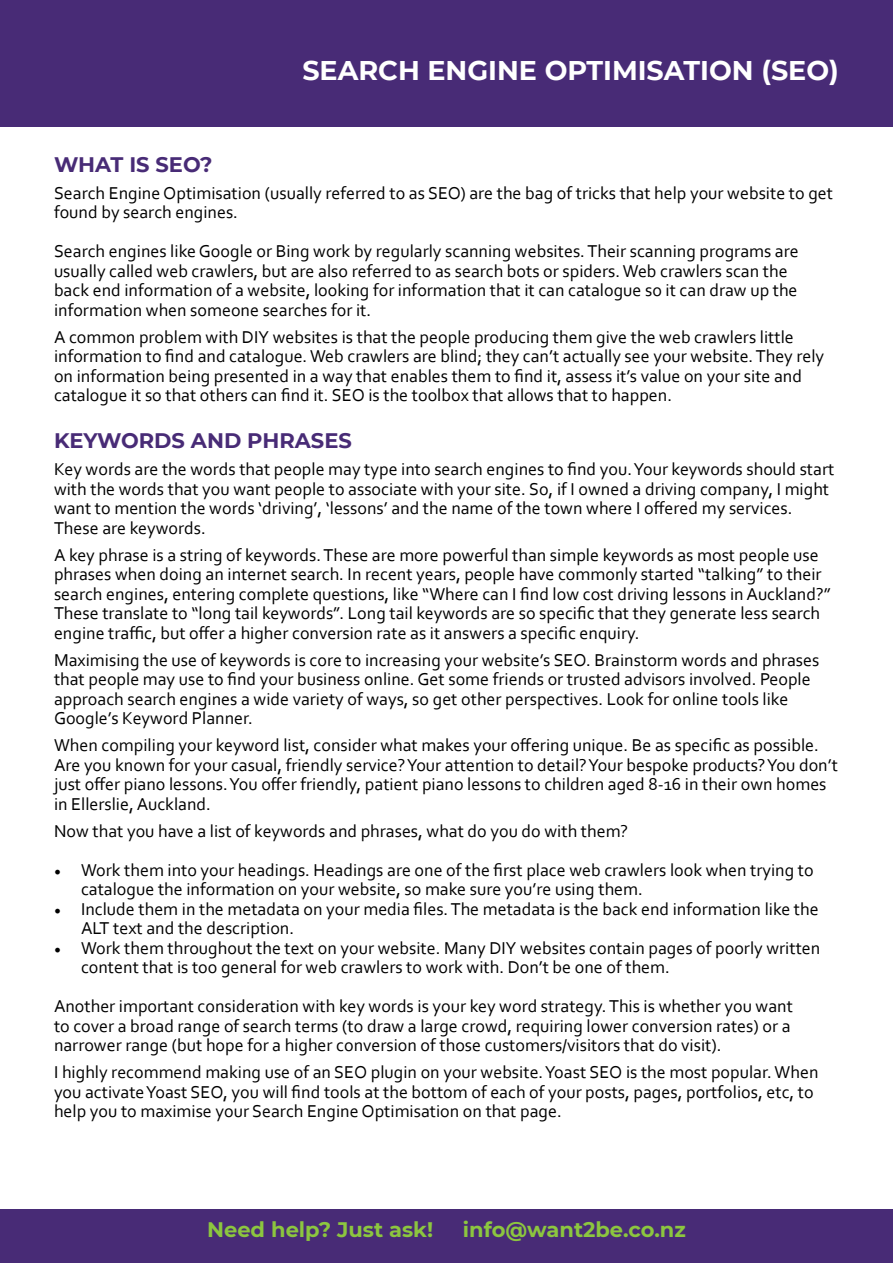
<style>
.page{position:relative;width:893px;height:1263px;background:#fff}
.page>*{position:absolute;margin:0;border:0;box-sizing:border-box;transform-origin:0 0}
.t1{font:700 27px "Montserrat";color:#fff}
.t2{font:700 21px "Montserrat";color:#8cc63f}
.t3{font:700 21px "Montserrat";color:#482b76}
.t4{font:18px/19.5px "Corbel";color:#000}
.s1{font-family:"Minion Pro"}
</style>
<div class="page">
<div style="left:0;top:0;width:893px;height:126px;background:#482b76"></div>
<div style="left:0;top:1209px;width:893px;height:54px;background:#482b76"></div>
<h1 class="t1" style="left:302px;top:51px;width:538px">SEARCH ENGINE OPTIMISATION (SEO)</h1>
<p class="t3" style="left:54px;top:149px;width:160px">WHAT IS SEO?</p>
<p class="t4" style="left:54px;top:183px;width:781px">Search Engine Optimisation (usually referred to as SEO) are the bag of tricks that help your website to get found by search engines.</p>
<p class="t4" style="left:54px;top:241px;width:746px">Search engines like Google or Bing work by regularly scanning websites. Their scanning programs are usually called web crawlers, but are also referred to as search bots or spiders. Web crawlers scan the back end information of a website, looking for information that it can catalogue so it can draw up the information when someone searches for it.</p>
<p class="t4" style="left:54px;top:327px;width:772px">A common problem with DIY websites is that the people producing them give the web crawlers little information to find and catalogue. Web crawlers are blind; they can’t actually see your website. They rely on information being presented in a way that enables them to find it, assess it’s value on your site and catalogue it so that others can find it. SEO is the toolbox that allows that to happen.</p>
<p class="t3" style="left:54px;top:426px;width:299px">KEYWORDS AND PHRASES</p>
<p class="t4" style="left:54px;top:459px;width:782px">Key words are the words that people may type into search engines to find you. Your keywords should start with the words that you want people to associate with your site. So, if I owned a driving company, I might want to mention the words ‘driving’, ‘lessons’ and the name of the town where I offered my services.<br>These are keywords.</p>
<p class="t4" style="left:54px;top:544px;width:778px">A key phrase is a string of keywords. These are more powerful than simple keywords as most people use phrases when doing an internet search. In recent years, people have commonly started “talking” to their search engines, entering complete questions, like “Where can I find low cost driving lessons in Auckland?” These translate to “long tail keywords”. Long tail keywords are so specific that they generate less search engine traffic, but offer a higher conversion rate as it answers a specific enquiry.</p>
<p class="t4" style="left:54px;top:649px;width:767px">Maximising the use of keywords is core to increasing your website’s SEO. Brainstorm words and phrases that people may use to find your business online. Get some friends or trusted advisors involved. People approach search engines a wide variety of ways, so get other perspectives. Look for online tools like Google’s Keyword Planner.</p>
<p class="t4" style="left:54px;top:735px;width:785px">When compiling your keyword list, consider what makes your offering unique. Be as specific as possible.<br>Are you known for your casual, friendly service? Your attention to detail? Your bespoke products? You don’t just offer piano lessons. You offer friendly, patient piano lessons to children aged 8-16 in their own homes in Ellerslie, Auckland.</p>
<p class="t4" style="left:54px;top:820px;width:576px">Now that you have a list of keywords and phrases, what do you do with them?</p>
<p class="t4" style="left:81px;top:859px;width:734px;text-indent:-27px"><span class="s1">•</span> Work them into your headings. Headings are one of the first place web crawlers look when trying to catalogue the information on your website, so make sure you’re using them.</p>
<p class="t4" style="left:81px;top:898px;width:739px;text-indent:-27px"><span class="s1">•</span> Include them in the metadata on your media files. The metadata is the back end information like the<br>ALT text and the description.</p>
<p class="t4" style="left:81px;top:937px;width:741px;text-indent:-27px"><span class="s1">•</span> Work them throughout the text on your website. Many DIY websites contain pages of poorly written content that is too general for web crawlers to work with. Don’t be one of them.</p>
<p class="t4" style="left:54px;top:996px;width:740px">Another important consideration with key words is your key word strategy. This is whether you want to cover a broad range of search terms (to draw a large crowd, requiring lower conversion rates) or a narrower range (but hope for a higher conversion of those customers/visitors that do visit).</p>
<p class="t4" style="left:54px;top:1062px;width:766px">I highly recommend making use of an SEO plugin on your website. Yoast SEO is the most popular. When you activate Yoast SEO, you will find tools at the bottom of each of your posts, pages, portfolios, etc, to help you to maximise your Search Engine Optimisation on that page.</p>
<p class="t2" style="left:207px;top:1214px;width:228px">Need help? Just ask!</p>
<p class="t2" style="left:463px;top:1214px;width:224px">info@want2be.co.nz</p>
</div>
